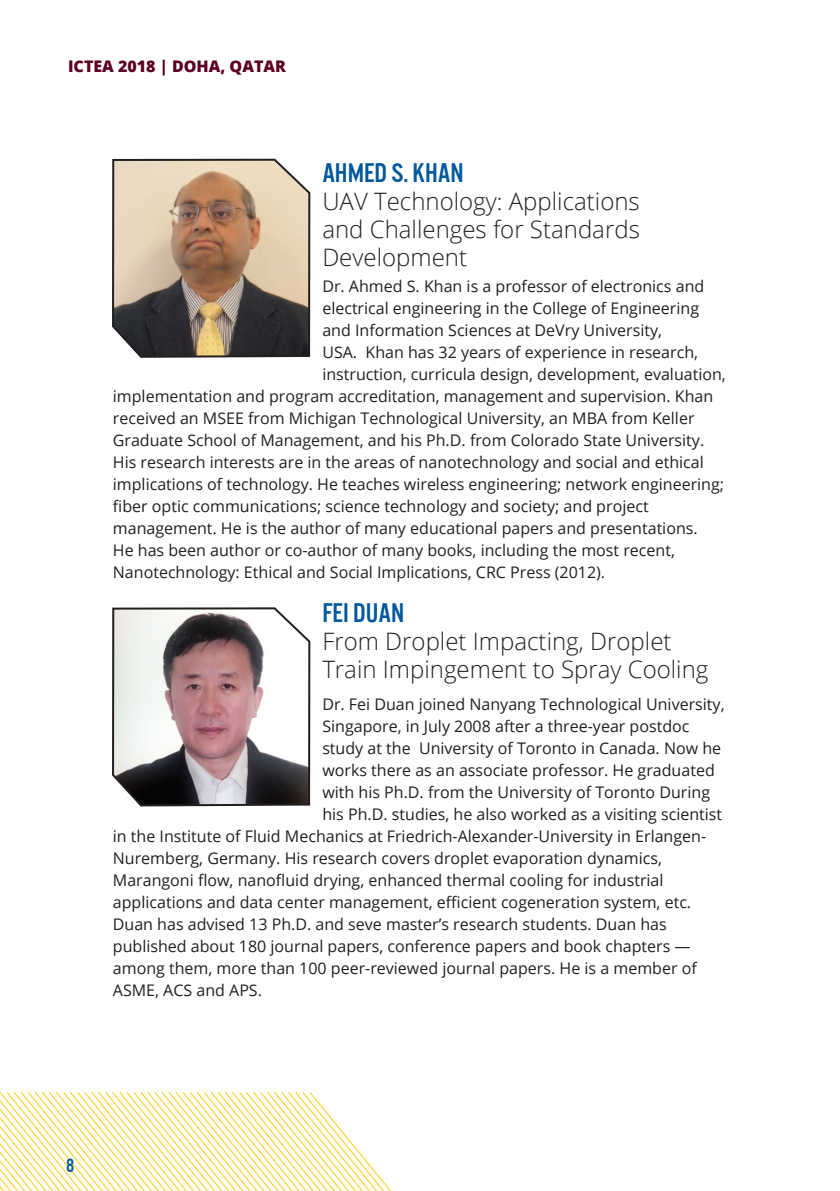
<style>
.page{position:relative;width:840px;height:1191px;background:#fff}
.page>*{position:absolute;margin:0;border:0;box-sizing:border-box;transform-origin:0 0}
.t1{font:28px "U.S.101";color:#01589c}
.t2{font:300 24px/28px "Open Sans";color:#231f20;text-align:justify}
.t3{font:20px "U.S.101";color:#01589c}
.t4{font:16px "Open Sans";color:#231f20}
.t5{font:800 16px "Open Sans";color:#5c0024}
</style>
<div class="page">
<svg style="left:0;top:1092px;width:391px;height:99px"></svg>
<svg style="left:112px;top:158px;width:199px;height:200px;background:#a5917e"></svg>
<svg style="left:112px;top:607px;width:199px;height:200px"></svg>
<p class="t5" style="left:68px;top:54px;width:219px">ICTEA 2018 | DOHA, QATAR</p>
<h1 class="t1" style="left:322px;top:158px;width:143px">AHMED S. KHAN</h1>
<h2 class="t2" style="left:322px;top:187px;width:319px">UAV Technology: Applications and Challenges for Standards Development</h2>
<p class="t4" style="left:322px;top:275px;width:383px">Dr. Ahmed S. Khan is a professor of electronics and</p>
<p class="t4" style="left:322px;top:297px;width:378px">electrical engineering in the College of Engineering</p>
<p class="t4" style="left:322px;top:319px;width:341px">and Information Sciences at DeVry University,</p>
<p class="t4" style="left:322px;top:341px;width:377px">USA. Khan has 32 years of experience in research,</p>
<p class="t4" style="left:322px;top:363px;width:405px">instruction, curricula design, development, evaluation,</p>
<p class="t4" style="left:113px;top:385px;width:601px">implementation and program accreditation, management and supervision. Khan</p>
<p class="t4" style="left:113px;top:407px;width:583px">received an MSEE from Michigan Technological University, an MBA from Keller</p>
<p class="t4" style="left:113px;top:429px;width:592px">Graduate School of Management, and his Ph.D. from Colorado State University.</p>
<p class="t4" style="left:113px;top:451px;width:592px">His research interests are in the areas of nanotechnology and social and ethical</p>
<p class="t4" style="left:113px;top:473px;width:612px">implications of technology. He teaches wireless engineering; network engineering;</p>
<p class="t4" style="left:113px;top:495px;width:537px">fiber optic communications; science technology and society; and project</p>
<p class="t4" style="left:113px;top:517px;width:586px">management. He is the author of many educational papers and presentations.</p>
<p class="t4" style="left:113px;top:539px;width:563px">He has been author or co-author of many books, including the most recent,</p>
<p class="t4" style="left:113px;top:561px;width:493px">Nanotechnology: Ethical and Social Implications, CRC Press (2012).</p>
<h1 class="t1" style="left:322px;top:598px;width:83px">FEI DUAN</h1>
<h2 class="t2" style="left:322px;top:627px;width:387px">From Droplet Impacting, Droplet<br>Train Impingement to Spray Cooling</h2>
<p class="t4" style="left:322px;top:693px;width:403px">Dr. Fei Duan joined Nanyang Technological University,</p>
<p class="t4" style="left:322px;top:715px;width:368px">Singapore, in July 2008 after a three-year postdoc</p>
<p class="t4" style="left:322px;top:737px;width:400px">study at the University of Toronto in Canada. Now he</p>
<p class="t4" style="left:322px;top:759px;width:394px">works there as an associate professor. He graduated</p>
<p class="t4" style="left:322px;top:781px;width:389px">with his Ph.D. from the University of Toronto During</p>
<p class="t4" style="left:322px;top:803px;width:401px">his Ph.D. studies, he also worked as a visiting scientist</p>
<p class="t4" style="left:113px;top:825px;width:594px">in the Institute of Fluid Mechanics at Friedrich-Alexander-University in Erlangen-</p>
<p class="t4" style="left:113px;top:847px;width:550px">Nuremberg, Germany. His research covers droplet evaporation dynamics,</p>
<p class="t4" style="left:113px;top:869px;width:552px">Marangoni flow, nanofluid drying, enhanced thermal cooling for industrial</p>
<p class="t4" style="left:113px;top:891px;width:579px">applications and data center management, efficient cogeneration system, etc.</p>
<p class="t4" style="left:113px;top:913px;width:555px">Duan has advised 13 Ph.D. and seve master’s research students. Duan has</p>
<p class="t4" style="left:113px;top:935px;width:579px">published about 180 journal papers, conference papers and book chapters —</p>
<p class="t4" style="left:113px;top:957px;width:585px">among them, more than 100 peer-reviewed journal papers. He is a member of</p>
<p class="t4" style="left:113px;top:979px;width:150px">ASME, ACS and APS.</p>
<p class="t3" style="left:66px;top:1155px;width:10px">8</p>
</div>
